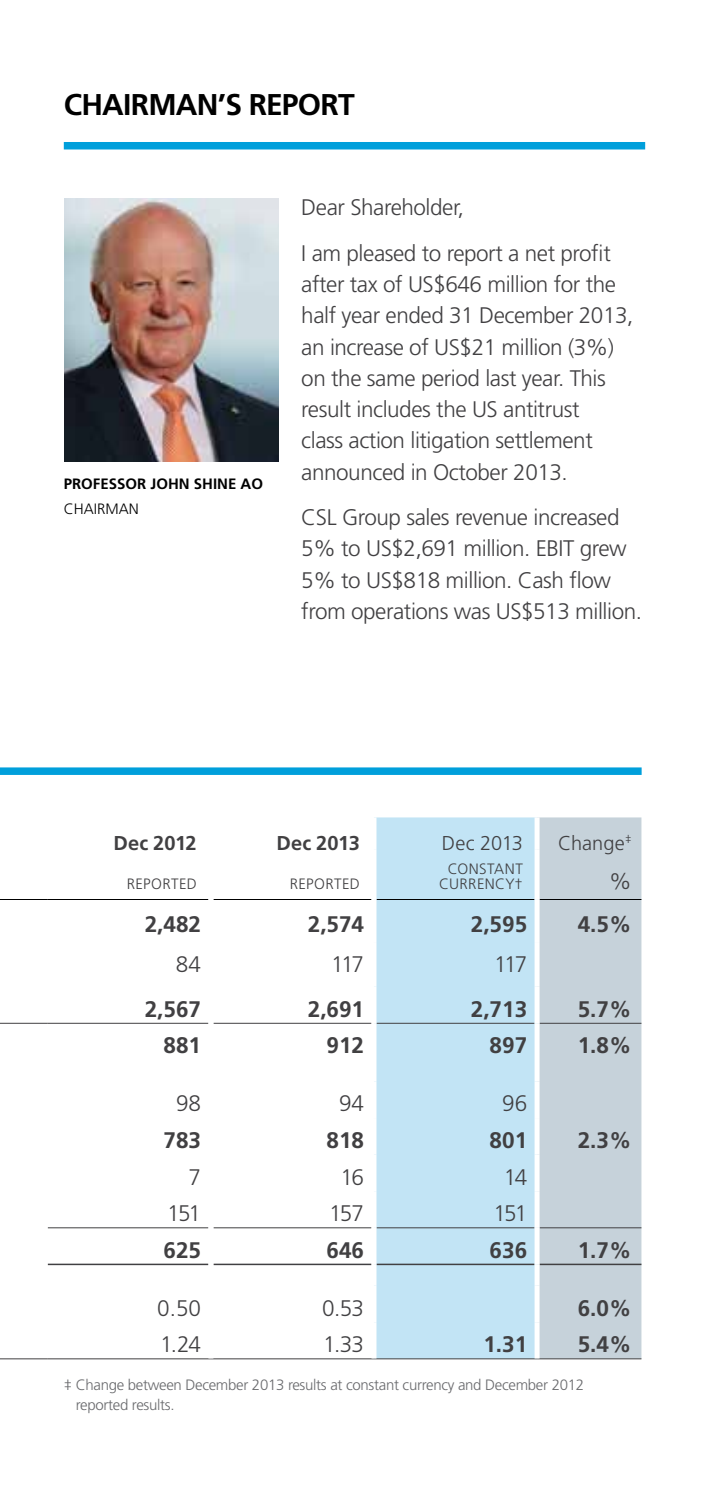
<style>
.page{position:relative;width:709px;height:1489px;background:#fff}
.page>*{position:absolute;margin:0;border:0;box-sizing:border-box;transform-origin:0 0}
.t1{font:700 30px "Frutiger LT Std";letter-spacing:-.025em;color:#000}
.t2{font:300 22.5px/31.2px "Frutiger LT Std";letter-spacing:-.02em;color:#414042}
.t3{font:700 22.5px "Frutiger LT Std";color:#414042}
.t4{font:700 20px "Frutiger LT Std";letter-spacing:-.005em;color:#414042}
.t5{font:300 20px "Frutiger LT Std";color:#414042}
.t6{font:300 15px/20px "Frutiger LT Std";letter-spacing:-.02em;color:#696a6d}
.t7{font:300 15px/15px "Frutiger LT Std";letter-spacing:.025em;color:#414042;text-align:center}
.t8{font:700 15px "Frutiger LT Std";color:#000}
.t9{font:300 15px "Frutiger LT Std";color:#000}
</style>
<div class="page">
<img style="left:64px;top:198px;width:215px;height:263px">
<svg style="left:376px;top:817px;width:265px;height:82px;background:#c4ddea"></svg>
<div style="left:376px;top:900px;width:158px;height:458px;background:#c2e4f5"></div>
<div style="left:539px;top:900px;width:102px;height:458px;background:#c6d2da"></div>
<hr style="left:48px;top:1227px;width:160px;height:1px;background:#414042">
<hr style="left:213px;top:1227px;width:158px;height:1px;background:#414042">
<hr style="left:376px;top:1227px;width:158px;height:1px;background:#414042">
<hr style="left:539px;top:1227px;width:102px;height:1px;background:#414042">
<hr style="left:48px;top:1263px;width:160px;height:1px;background:#414042">
<hr style="left:213px;top:1263px;width:158px;height:1px;background:#414042">
<hr style="left:376px;top:1263px;width:158px;height:1px;background:#414042">
<hr style="left:539px;top:1263px;width:102px;height:1px;background:#414042">
<hr style="left:0;top:1022px;width:48px;height:1px;background:#414042">
<hr style="left:48px;top:1022px;width:160px;height:1px;background:#414042">
<hr style="left:213px;top:1022px;width:158px;height:1px;background:#414042">
<hr style="left:376px;top:1022px;width:158px;height:1px;background:#414042">
<hr style="left:539px;top:1022px;width:102px;height:1px;background:#414042">
<hr style="left:0;top:1358px;width:48px;height:1px;background:#414042">
<hr style="left:48px;top:1358px;width:163px;height:1px;background:#414042">
<hr style="left:211px;top:1358px;width:163px;height:1px;background:#414042">
<hr style="left:374px;top:1358px;width:163px;height:1px;background:#414042">
<hr style="left:537px;top:1358px;width:104px;height:1px;background:#414042">
<hr style="left:0;top:899px;width:48px;height:1px;background:#000">
<hr style="left:48px;top:899px;width:160px;height:1px;background:#000">
<hr style="left:213px;top:899px;width:158px;height:1px;background:#000">
<hr style="left:376px;top:899px;width:158px;height:1px;background:#000">
<hr style="left:539px;top:899px;width:102px;height:1px;background:#000">
<div style="left:534px;top:817px;width:5px;height:32px;background:#fff"></div>
<div style="left:534px;top:849px;width:5px;height:50px;background:#fff"></div>
<div style="left:0;top:767px;width:641px;height:8px;background:#009fdb"></div>
<div style="left:64px;top:142px;width:581px;height:7px;background:#009fdb"></div>
<h1 class="t1" style="left:64px;top:87px;width:292px">CHAIRMAN’S REPORT</h1>
<p class="t8" style="left:64px;top:474px;width:189px">PROFESSOR JOH N SHINE AO</p>
<p class="t9" style="left:64px;top:500px;width:77px">C hairman</p>
<p class="t2" style="left:301px;top:185px;width:311px;line-height:45.5px">Dear Shareholder,<br>I am pleased to report a net profit</p>
<p class="t2" style="left:301px;top:269px;width:333px">after tax of US$646 million for the half year ended 31 December 2013, an increase of US$21 million (3%) on the same period last year. This result includes the US antitrust<br>class action litigation settlement announced in October 2013.</p>
<p class="t2" style="left:301px;top:502px;width:320px">C SL Group sales revenue increased<br>5% to US$2,691 million. EBIT</p>
<p class="t2" style="left:301px;top:533px;width:342px;text-indent:278px">grew<br>5% to US$818 million. Cash flow from operations was US$513 million.</p>
<p class="t4" style="left:114px;top:831px;width:85px">DEC 2012</p>
<p class="t4" style="left:277px;top:831px;width:85px">DEC 2013</p>
<p class="t5" style="left:442px;top:831px;width:82px">Dec 2013</p>
<p class="t5" style="left:558px;top:831px;width:75px">Change<sup>‡</sup></p>
<p class="t7" style="left:127px;top:876px;width:69px">Reported</p>
<p class="t7" style="left:290px;top:876px;width:69px">Reported</p>
<p class="t7" style="left:439px;top:861px;width:85px">Constant<br>Cu rrency†</p>
<p class="t2" style="left:609px;top:866px;width:24px">%</p>
<p class="t3" style="left:145px;top:910px;width:58px">2,482</p>
<p class="t3" style="left:308px;top:910px;width:58px">2,574</p>
<p class="t3" style="left:471px;top:910px;width:58px">2,595</p>
<p class="t3" style="left:578px;top:910px;width:55px">4.5%</p>
<p class="t2" style="left:176px;top:948px;width:27px">84</p>
<p class="t2" style="left:331px;top:948px;width:34px">117</p>
<p class="t2" style="left:494px;top:948px;width:34px">117</p>
<p class="t3" style="left:145px;top:995px;width:58px">2,567</p>
<p class="t3" style="left:308px;top:995px;width:58px">2,691</p>
<p class="t3" style="left:471px;top:995px;width:58px">2,713</p>
<p class="t3" style="left:578px;top:995px;width:55px">5.7%</p>
<p class="t3" style="left:163px;top:1032px;width:39px">881</p>
<p class="t3" style="left:326px;top:1032px;width:39px">912</p>
<p class="t3" style="left:489px;top:1032px;width:39px">897</p>
<p class="t3" style="left:578px;top:1032px;width:55px">1.8%</p>
<p class="t2" style="left:176px;top:1088px;width:26px">98</p>
<p class="t2" style="left:339px;top:1088px;width:27px">94</p>
<p class="t2" style="left:502px;top:1088px;width:27px">96</p>
<p class="t3" style="left:163px;top:1126px;width:39px">783</p>
<p class="t3" style="left:326px;top:1126px;width:39px">818</p>
<p class="t3" style="left:489px;top:1126px;width:39px">801</p>
<p class="t3" style="left:578px;top:1126px;width:55px">2.3%</p>
<p class="t2" style="left:188px;top:1161px;width:14px">7</p>
<p class="t2" style="left:340px;top:1161px;width:25px">16</p>
<p class="t2" style="left:504px;top:1161px;width:25px">14</p>
<p class="t2" style="left:167px;top:1198px;width:35px">151</p>
<p class="t2" style="left:329px;top:1198px;width:37px">157</p>
<p class="t2" style="left:493px;top:1198px;width:35px">151</p>
<p class="t3" style="left:163px;top:1236px;width:39px">625</p>
<p class="t3" style="left:326px;top:1236px;width:39px">646</p>
<p class="t3" style="left:489px;top:1236px;width:39px">636</p>
<p class="t3" style="left:578px;top:1236px;width:55px">1.7%</p>
<p class="t2" style="left:157px;top:1292px;width:45px">0.50</p>
<p class="t2" style="left:322px;top:1292px;width:43px">0.53</p>
<p class="t3" style="left:578px;top:1294px;width:55px">6.0%</p>
<p class="t2" style="left:160px;top:1328px;width:43px">1.24</p>
<p class="t2" style="left:323px;top:1328px;width:42px">1.33</p>
<p class="t3" style="left:483px;top:1331px;width:45px">1.31</p>
<p class="t3" style="left:578px;top:1331px;width:55px">5.4%</p>
<p class="t6" style="left:76px;top:1374px;width:510px;text-indent:-12px">‡ C hange between December 2013 results at constant currency and December 2012 reported results.</p>
</div>
